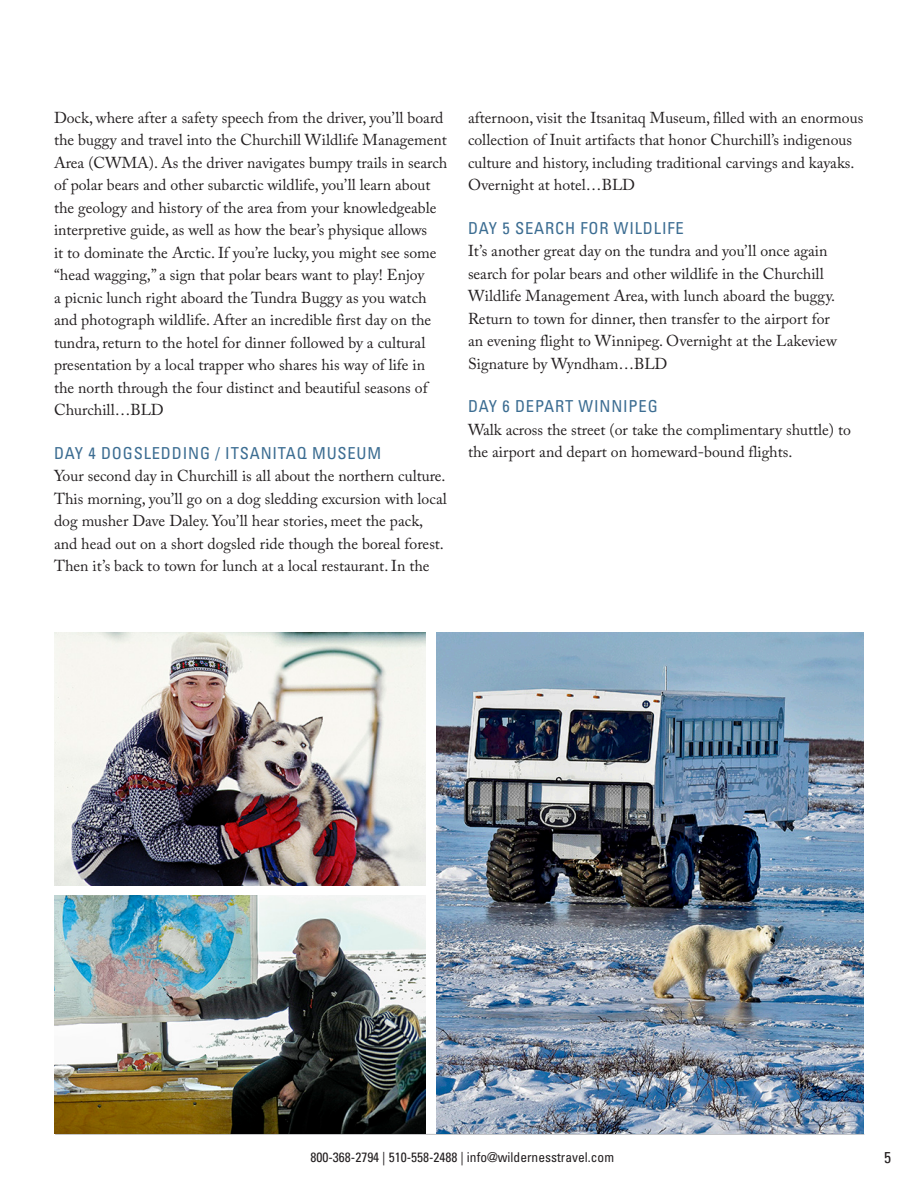
<style>
.page{position:relative;width:918px;height:1188px;background:#fff}
.page>*{position:absolute;margin:0;border:0;box-sizing:border-box;transform-origin:0 0}
.day_headers{font:condensed 16.5px "Univers LT Std";letter-spacing:.05em;color:#3c6d92}
.body_text{font:15.75px/22.5px "Adobe Caslon Pro";color:#231f20}
.t1{font:condensed 15.75px "Univers LT Std";color:#231f20}
.t2{font:condensed 13.5px "Univers LT Std";color:#231f20}
</style>
<div class="page">
<hr style="left:56px;top:1134px;width:808px;height:1px;background:#bcbdc0">
<img style="left:436px;top:633px;width:428px;height:501px">
<img style="left:54px;top:895px;width:372px;height:239px">
<img style="left:54px;top:633px;width:372px;height:252px">
<p class="body_text" style="left:54px;top:106px;width:395px">Dock, where after a safety speech from the driver, you’ll board the buggy and travel into the Churchill Wildlife Management Area (CWMA). As the driver navigates bumpy trails in search of polar bears and other subarctic wildlife, you’ll learn about the geology and history of the area from your knowledgeable interpretive guide, as well as how the bear’s physique allows<br>it to dominate the Arctic. If you’re lucky, you might see some “head wagging,” a sign that polar bears want to play! Enjoy<br>a picnic lunch right aboard the Tundra Buggy as you watch and photograph wildlife. After an incredible first day on the tundra, return to the hotel for dinner followed by a cultural presentation by a local trapper who shares his way of life in the north through the four distinct and beautiful seasons of Churchill…BLD</p>
<p class="day_headers" style="left:54px;top:442px;width:329px">DAY 4 DOGSLEDDING / ITSANITAQ MUSEUM</p>
<p class="body_text" style="left:54px;top:465px;width:394px">Your second day in Churchill is all about the northern culture.<br>This morning, you’ll go on a dog sledding excursion with local dog musher Dave Daley. You’ll hear stories, meet the pack, and head out on a short dogsled ride though the boreal forest.<br>Then it’s back to town for lunch at a local restaurant. In the</p>
<p class="body_text" style="left:468px;top:106px;width:397px">afternoon, visit the Itsanitaq Museum, filled with an enormous collection of Inuit artifacts that honor Churchill’s indigenous culture and history, including traditional carvings and kayaks.<br>Overnight at hotel…BLD</p>
<p class="day_headers" style="left:468px;top:217px;width:217px">DAY 5 SEARCH FOR WILDLIFE</p>
<p class="body_text" style="left:468px;top:240px;width:370px">It’s another great day on the tundra and you’ll once again search for polar bears and other wildlife in the Churchill Wildlife Management Area, with lunch aboard the buggy.<br>Return to town for dinner, then transfer to the airport for an evening flight to Winnipeg. Overnight at the Lakeview Signature by Wyndham…BLD</p>
<p class="day_headers" style="left:468px;top:396px;width:191px">DAY 6 DEPART WINNIPEG</p>
<p class="body_text" style="left:468px;top:418px;width:385px">Walk across the street (or take the complimentary shuttle) to the airport and depart on homeward-bound flights.</p>
<p class="t2" style="left:310px;top:1149px;width:305px">800-368-2794 | 510-558-2488 | info@wildernesstravel.com</p>
<p class="t1" style="left:884px;top:1148px;width:8px">5</p>
</div>
